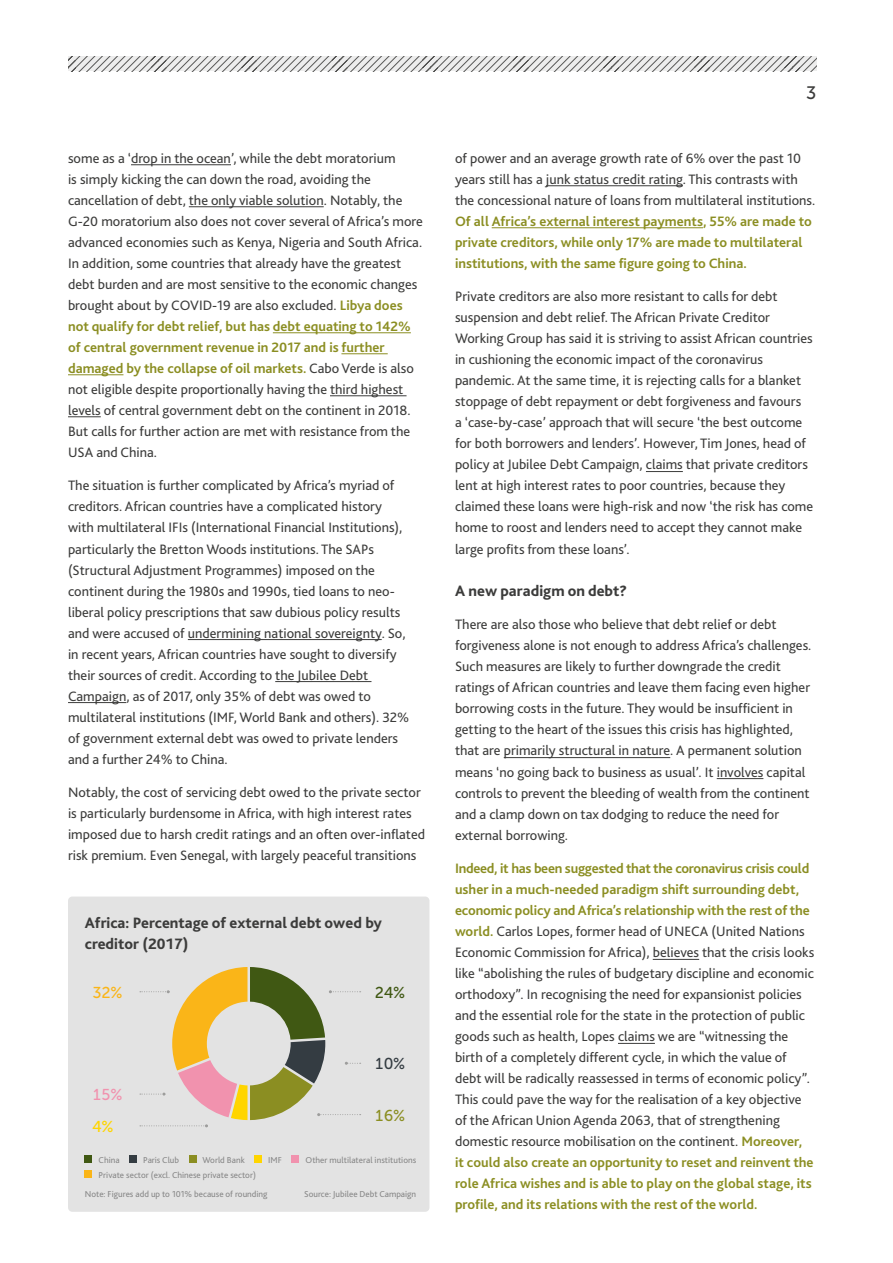
<style>
.page{position:relative;width:893px;height:1263px;background:#fff}
.page>*{position:absolute;margin:0;border:0;box-sizing:border-box;transform-origin:0 0}
.t1{font:18px "Museo Sans 500";color:#3c3c3b}
.t2{font:800 15.75px/21px "Bliss 2";color:#3c3c3b}
.t3{font:15.75px "Museo Sans 500";color:#fab518}
.t4{font:15.75px "Museo Sans 500";color:#405813}
.t5{font:15.75px "Museo Sans 500";color:#343c42}
.t6{font:15.75px "Museo Sans 500";color:#f192ae}
.t7{font:15.75px "Museo Sans 500";color:#8b8e22}
.t8{font:15.75px "Museo Sans 500";color:#ffd500}
.t9{font:14.25px/21px "Bliss 2";color:#3c3c3b}
.t10{font:700 14.25px/21px "Bliss 2";color:#8b8e22}
.t11{font:9px "Bliss 2";color:#878787}
.s1{font-weight:700;color:#8b8e22}
</style>
<div class="page">
<svg style="left:68px;top:56px;width:748px;height:15px;background:#cecece"></svg>
<hr style="left:131px;top:164px;width:100px;height:1px;background:#3c3c3b">
<hr style="left:189px;top:206px;width:135px;height:1px;background:#3c3c3b">
<hr style="left:273px;top:332px;width:138px;height:1px;background:#8b8e22">
<hr style="left:341px;top:353px;width:47px;height:1px;background:#8b8e22">
<hr style="left:68px;top:374px;width:55px;height:1px;background:#8b8e22">
<hr style="left:330px;top:395px;width:77px;height:1px;background:#3c3c3b">
<hr style="left:68px;top:416px;width:33px;height:1px;background:#3c3c3b">
<hr style="left:188px;top:639px;width:194px;height:1px;background:#3c3c3b">
<hr style="left:275px;top:681px;width:96px;height:1px;background:#3c3c3b">
<hr style="left:68px;top:702px;width:58px;height:1px;background:#3c3c3b">
<hr style="left:546px;top:185px;width:137px;height:1px;background:#3c3c3b">
<hr style="left:492px;top:227px;width:211px;height:1px;background:#8b8e22">
<hr style="left:646px;top:471px;width:37px;height:1px;background:#3c3c3b">
<hr style="left:504px;top:757px;width:166px;height:1px;background:#3c3c3b">
<hr style="left:717px;top:778px;width:46px;height:1px;background:#3c3c3b">
<hr style="left:653px;top:959px;width:46px;height:1px;background:#3c3c3b">
<hr style="left:618px;top:1043px;width:37px;height:1px;background:#3c3c3b">
<div style="left:68px;top:896px;width:361px;height:316px;background:#e3e3e3;border-radius:4px"></div>
<div style="left:85px;top:1155px;width:7px;height:8px;background:#405813"></div>
<div style="left:130px;top:1155px;width:7px;height:8px;background:#343c42"></div>
<div style="left:189px;top:1155px;width:7px;height:8px;background:#8b8e22"></div>
<div style="left:292px;top:1155px;width:7px;height:8px;background:#f192ae"></div>
<div style="left:85px;top:1170px;width:7px;height:8px;background:#fab518"></div>
<div style="left:255px;top:1155px;width:7px;height:8px;background:#ffd500"></div>
<svg style="left:140px;top:967px;width:221px;height:160px"></svg>
<p class="t9" style="left:68px;top:147px;width:356px">some as a ‘drop in the ocean’, while the debt moratorium<br>is simply kicking the can down the road, avoiding the cancellation of debt, the only viable solution. Notably, the G-20 moratorium also does not cover several of Africa’s more advanced economies such as Kenya, Nigeria and South Africa.<br>In addition, some countries that already have the greatest debt burden and are most sensitive to the economic changes brought about by COVID-19 are also excluded. <span class="s1">Libya does not qualify for debt relief, but has debt equating to 142% of central government revenue in 2017 and is further damaged by the collapse of oil markets.</span> Cabo Verde is also not eligible despite proportionally having the third highest levels of central government debt on the continent in 2018.<br>But calls for further action are met with resistance from the USA and China.</p>
<p class="t9" style="left:68px;top:475px;width:343px">The situation is further complicated by Africa’s myriad of creditors. African countries have a complicated history with multilateral IFIs (International Financial Institutions), particularly the Bretton Woods institutions. The SAPs (Structural Adjustment Programmes) imposed on the continent during the 1980s and 1990s, tied loans to neo&shy;liberal policy prescriptions that saw dubious policy results and were accused of undermining national sovereignty. So, in recent years, African countries have sought to diversify their sources of credit. According to the Jubilee Debt Campaign, as of 2017, only 35% of debt was owed to multilateral institutions (IMF, World Bank and others). 32% of government external debt was owed to private lenders and a further 24% to China.</p>
<p class="t9" style="left:68px;top:782px;width:359px">Notably, the cost of servicing debt owed to the private sector is particularly burdensome in Africa, with high interest rates imposed due to harsh credit ratings and an often over-inflated risk premium. Even Senegal, with largely peaceful transitions</p>
<p class="t2" style="left:85px;top:912px;width:299px">Africa: Percentage of external debt owed by creditor (2017)</p>
<p class="t3" style="left:92px;top:984px;width:32px">32%</p>
<p class="t4" style="left:375px;top:984px;width:32px">24%</p>
<p class="t6" style="left:92px;top:1086px;width:32px">15%</p>
<p class="t5" style="left:375px;top:1055px;width:32px">10%</p>
<p class="t7" style="left:375px;top:1106px;width:32px">16%</p>
<p class="t8" style="left:92px;top:1118px;width:23px">4%</p>
<p class="t11" style="left:99px;top:1154px;width:23px">China</p>
<p class="t11" style="left:143px;top:1154px;width:38px">Paris Club</p>
<p class="t11" style="left:202px;top:1154px;width:44px">World Bank</p>
<p class="t11" style="left:306px;top:1154px;width:112px">Other multilateral institutions</p>
<p class="t11" style="left:99px;top:1169px;width:159px">Private sector (excl. Chinese private sector)</p>
<p class="t11" style="left:268px;top:1154px;width:15px">IMF</p>
<p class="t11" style="left:85px;top:1189px;width:184px">Note: Figures add up to 101% because of rounding</p>
<p class="t11" style="left:304px;top:1189px;width:114px">Source: Jubilee Debt Campaign</p>
<p class="t1" style="left:806px;top:83px;width:12px">3</p>
<p class="t9" style="left:455px;top:147px;width:362px">of power and an average growth rate of 6% over the past 10 years still has a junk status credit rating. This contrasts with the concessional nature of loans from multilateral institutions.</p>
<p class="t10" style="left:455px;top:210px;width:358px">Of all Africa’s external interest payments, 55% are made to private creditors, while only 17% are made to multilateral institutions, with the same figure going to China.</p>
<p class="t9" style="left:455px;top:286px;width:360px">Private creditors are also more resistant to calls for debt suspension and debt relief. The African Private Creditor Working Group has said it is striving to assist African countries in cushioning the economic impact of the coronavirus pandemic. At the same time, it is rejecting calls for a blanket stoppage of debt repayment or debt forgiveness and favours<br>a ‘case-by-case’ approach that will secure ‘the best outcome for both borrowers and lenders’. However, Tim Jones, head of policy at Jubilee Debt Campaign, claims that private creditors lent at high interest rates to poor countries, because they claimed these loans were high-risk and now ‘the risk has come home to roost and lenders need to accept they cannot make large profits from these loans’.</p>
<p class="t2" style="left:455px;top:580px;width:174px">A new paradigm on debt?</p>
<p class="t9" style="left:455px;top:614px;width:358px">There are also those who believe that debt relief or debt forgiveness alone is not enough to address Africa’s challenges.<br>Such measures are likely to further downgrade the credit ratings of African countries and leave them facing even higher borrowing costs in the future. They would be insufficient in getting to the heart of the issues this crisis has highlighted, that are primarily structural in nature. A permanent solution means ‘no going back to business as usual’. It involves capital controls to prevent the bleeding of wealth from the continent and a clamp down on tax dodging to reduce the need for external borrowing.</p>
<p class="t9" style="left:455px;top:858px;width:361px"><span class="s1">Indeed, it has been suggested that the coronavirus crisis could usher in a much-needed paradigm shift surrounding debt, economic policy and Africa’s relationship with the rest of the world.</span> Carlos Lopes, former head of UNECA (United Nations Economic Commission for Africa), believes that the crisis looks like “abolishing the rules of budgetary discipline and economic orthodoxy”. In recognising the need for expansionist policies and the essential role for the state in the protection of public goods such as health, Lopes claims we are “witnessing the birth of a completely different cycle, in which the value of debt will be radically reassessed in terms of economic policy”.<br>This could pave the way for the realisation of a key objective of the African Union Agenda 2063, that of strengthening domestic resource mobilisation on the continent. <span class="s1">Moreover, it could also create an opportunity to reset and reinvent the role Africa wishes and is able to play on the global stage, its profile, and its relations with the rest of the world.</span></p>
</div>
